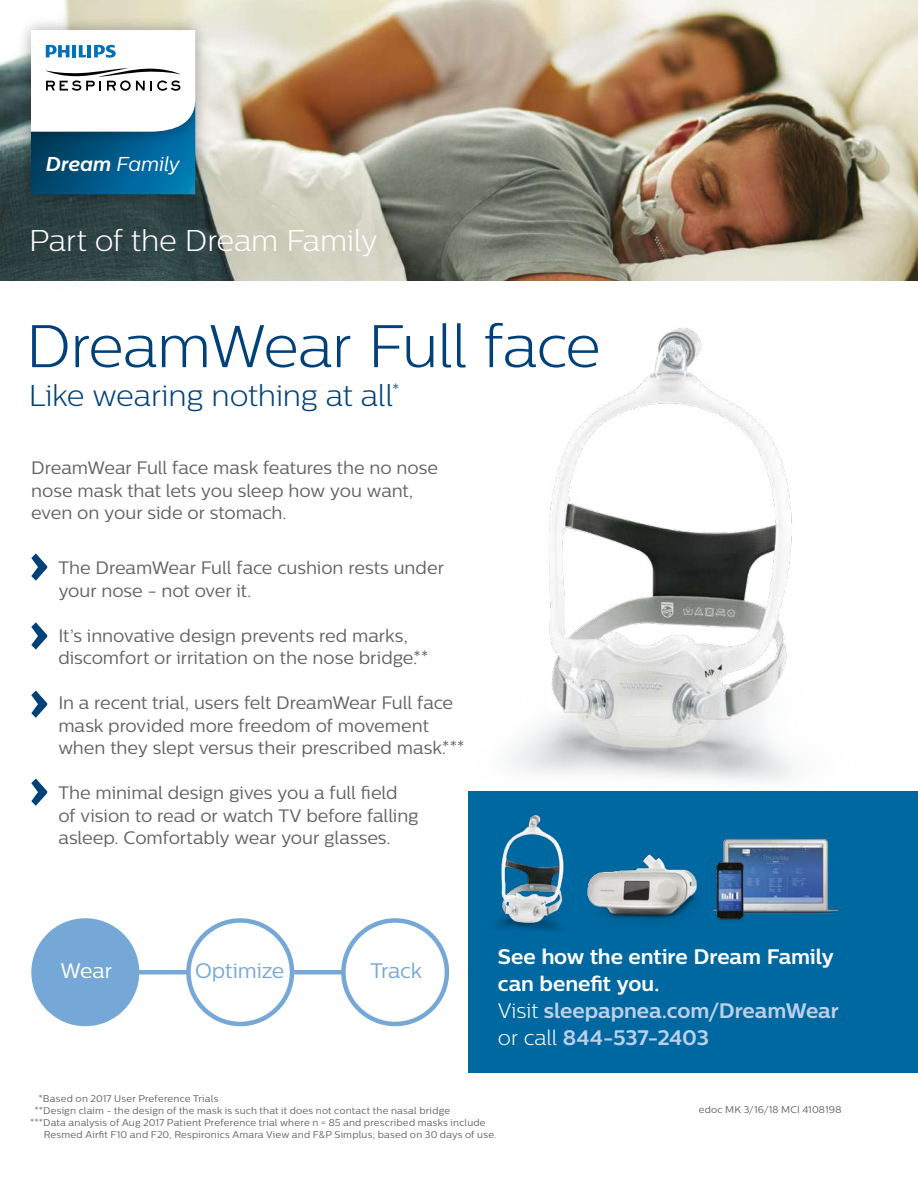
<style>
.page{position:relative;width:918px;height:1188px;background:#fff}
.page>*{position:absolute;margin:0;border:0;box-sizing:border-box;transform-origin:0 0}
.t1{font:300 60px "Centrale Sans";letter-spacing:-.015em;color:#004179}
.t2{font:300 30px "Centrale Sans";letter-spacing:-.01em;color:#004179}
.t3{font:300 30px "Centrale Sans";letter-spacing:-.01em;color:#fff}
.t4{font:700 21px/27px "Centrale Sans";letter-spacing:-.005em;color:#fff}
.t5{font:21px "Centrale Sans";letter-spacing:-.01em;color:#75a8d6}
.t6{font:21px "Centrale Sans";color:#fff}
.t7{font:italic 20.1px "Centrale Sans";letter-spacing:-.01em;color:#fff}
.t8{font:18px/22.5px "Centrale Sans";letter-spacing:-.005em;color:#626364}
.t9{font:9.75px "Centrale Sans";letter-spacing:.02em;color:#626364}
.s1{font-weight:700}
.s2{font-weight:300}
.s3{color:#bcd0ea}
</style>
<div class="page">
<div style="left:469px;top:792px;width:449px;height:281px;background:#0068a1"></div>
<img style="left:751px;top:838px;width:89px;height:76px">
<img style="left:626px;top:838px;width:125px;height:83px">
<img style="left:0;top:0;width:918px;height:262px">
<div style="left:0;top:176px;width:425px;height:132px;background:#000;opacity:.5"></div>
<img style="left:11px;top:151px;width:204px;height:63px">
<img style="left:11px;top:10px;width:204px;height:141px">
<svg style="left:31px;top:30px;width:164px;height:164px"></svg>
<svg style="left:31px;top:779px;width:16px;height:27px"></svg>
<svg style="left:31px;top:691px;width:16px;height:27px"></svg>
<svg style="left:31px;top:622px;width:16px;height:28px"></svg>
<svg style="left:31px;top:553px;width:16px;height:28px"></svg>
<div style="left:31px;top:918px;width:108px;height:108px;background:#75a8d6;border-radius:50%"></div>
<div style="left:186px;top:918px;width:108px;height:108px;border:4px solid #75a8d6;border-radius:50%"></div>
<div style="left:341px;top:918px;width:108px;height:108px;border:4px solid #75a8d6;border-radius:50%"></div>
<hr style="left:137px;top:970px;width:52px;height:4px;background:#75a8d6">
<hr style="left:294px;top:970px;width:49px;height:4px;background:#75a8d6">
<img style="left:325px;top:262px;width:593px;height:533px">
<img style="left:468px;top:799px;width:158px;height:135px">
<p class="t7" style="left:46px;top:152px;width:136px"><span class="s1">Dream</span> Family</p>
<h2 class="t3" style="left:29px;top:223px;width:350px">Part of the Dream Family</h2>
<h1 class="t1" style="left:26px;top:312px;width:576px">DreamWear Full face</h1>
<h2 class="t2" style="left:29px;top:378px;width:372px">Like wearing nothing at all<sup>*</sup></h2>
<p class="t8" style="left:31px;top:456px;width:408px">DreamWear Full face mask features the no nose nose mask that lets you sleep how you want, even on your side or stomach.</p>
<p class="t8" style="left:58px;top:557px;width:387px">The DreamWear Full face cushion rests under your nose - not over it.</p>
<p class="t8" style="left:58px;top:624px;width:372px">It’s innovative design prevents red marks, discomfort or irritation on the nose bridge.**</p>
<p class="t8" style="left:58px;top:692px;width:408px">In a recent trial, users felt DreamWear Full face mask provided more freedom of movement when they slept versus their prescribed mask.***</p>
<p class="t8" style="left:58px;top:782px;width:362px">The minimal design gives you a full field of vision to read or watch TV before falling asleep. Comfortably wear your glasses.</p>
<p class="t6" style="left:60px;top:958px;width:53px">Wear</p>
<p class="t5" style="left:195px;top:958px;width:91px">Optimize</p>
<p class="t5" style="left:370px;top:958px;width:53px">Track</p>
<p class="t4" style="left:498px;top:943px;width:342px">See how the entire Dream Family can benefit you.<br><span class="s2">Visit</span> <span class="s3">sleepapnea.com/DreamWear </span><span class="s2">or call</span> <span class="s3">844‑537‑2403</span></p>
<p class="t9" style="left:39px;top:1093px;width:181px">*Based on 2017 User Preference Trials</p>
<p class="t9" style="left:34px;top:1105px;width:417px">**Design claim - the design of the mask is such that it does not contact the nasal bridge</p>
<p class="t9" style="left:30px;top:1117px;width:457px">***Data analysis of Aug 2017 Patient Preference trial where n = 85 and prescribed masks include</p>
<p class="t9" style="left:44px;top:1129px;width:454px">Resmed Airfit F10 and F20, Respironics Amara View and F&amp;P Simplus; based on 30 days of use.</p>
<p class="t9" style="left:699px;top:1104px;width:144px">edoc MK 3/16/18 MCI 4108198</p>
</div>
